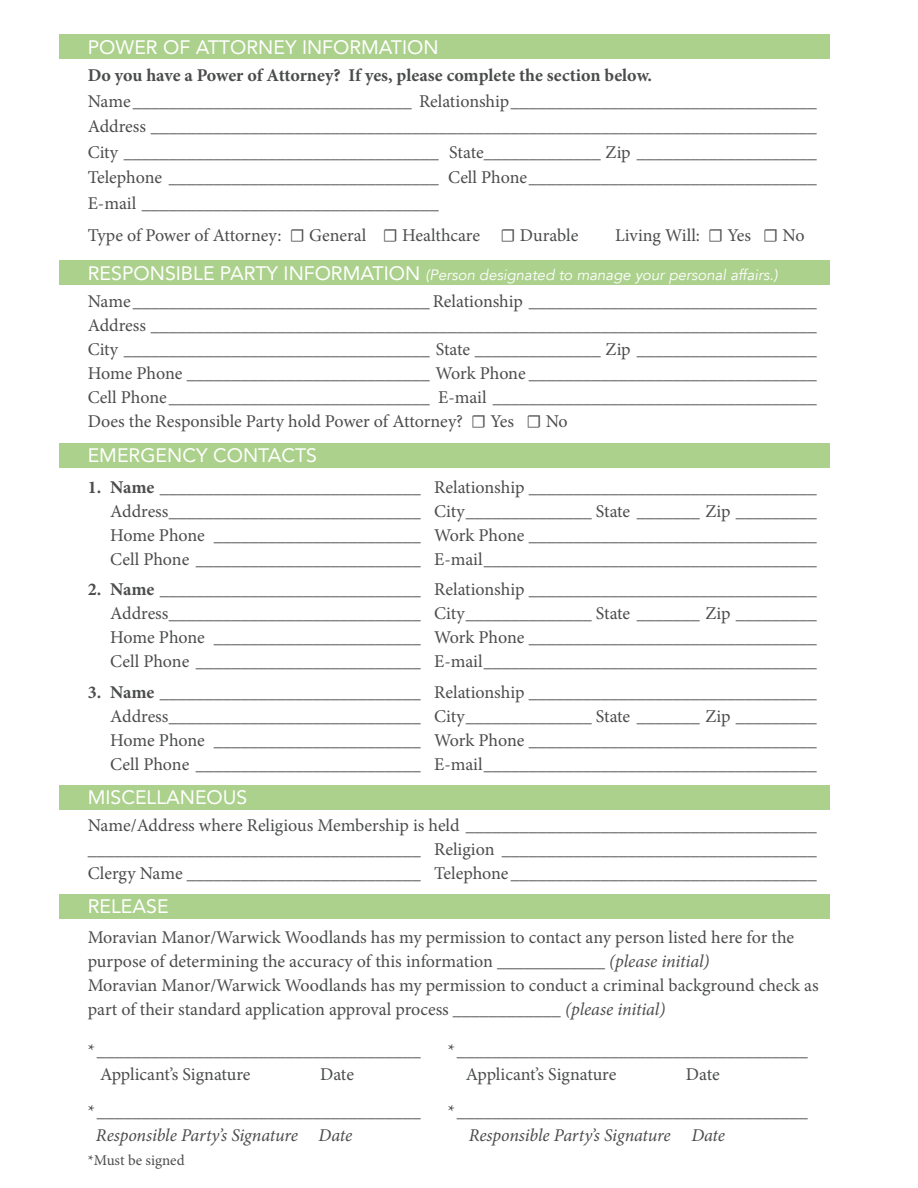
<style>
.page{position:relative;width:918px;height:1188px;background:#fff}
.page>*{position:absolute;margin:0;border:0;box-sizing:border-box;transform-origin:0 0}
.t1{font:19.5px "Avenir";color:#fff}
.Paragraph_Style_1{font:18px/24px "Minion Pro";letter-spacing:-.005em;color:#4b4c4d}
.t2{font:italic 18px "Minion Pro";letter-spacing:-.01em;color:#4b4c4d}
.Paragraph_Style_1-2{font:700 18px "Minion Pro";letter-spacing:-.005em;color:#4b4c4d}
.t3{font:italic 15px "Avenir";color:#fff}
.t4{font:15px "Minion Pro";color:#4b4c4d}
.s1{font-style:normal;font-size:19.5px}
.s2{font-weight:700}
.s3{font-style:italic}
</style>
<div class="page">
<div style="left:59px;top:443px;width:771px;height:24px;background:#acd18c"></div>
<div style="left:59px;top:785px;width:771px;height:24px;background:#acd18c"></div>
<div style="left:59px;top:894px;width:771px;height:24px;background:#acd18c"></div>
<div style="left:59px;top:260px;width:771px;height:24px;background:#acd18c"></div>
<div style="left:59px;top:35px;width:771px;height:24px;background:#acd18c"></div>
<p class="t1" style="left:88px;top:32px;width:352px">POWER OF ATTORNEY INFORMATION</p>
<p class="Paragraph_Style_1-2" style="left:88px;top:63px;width:566px">Do you have a Power of Attorney? If yes, please complete the section below.</p>
<p class="Paragraph_Style_1" style="left:88px;top:89px;width:730px">Name_______________________________ Relationship__________________________________</p>
<p class="Paragraph_Style_1" style="left:88px;top:114px;width:730px">Address __________________________________________________________________________</p>
<p class="Paragraph_Style_1" style="left:88px;top:140px;width:730px">City ___________________________________ State_____________ Zip ____________________</p>
<p class="Paragraph_Style_1" style="left:88px;top:165px;width:730px">Telephone ______________________________ Cell Phone________________________________</p>
<p class="Paragraph_Style_1" style="left:88px;top:191px;width:352px">E-mail _________________________________</p>
<p class="Paragraph_Style_1" style="left:88px;top:223px;width:492px">Type of Power of Attorney: ☐ General ☐ Healthcare ☐ Durable</p>
<p class="Paragraph_Style_1" style="left:615px;top:223px;width:191px">Living Will: ☐ Yes ☐ No</p>
<p class="t3" style="left:88px;top:265px;width:691px"><span class="s1">RESPONSIBLE PARTY INFORMATION</span> (Person designated to manage your personal affairs.)</p>
<p class="Paragraph_Style_1" style="left:88px;top:289px;width:730px">Name_________________________________ Relationship ________________________________</p>
<p class="Paragraph_Style_1" style="left:88px;top:313px;width:730px">Address __________________________________________________________________________</p>
<p class="Paragraph_Style_1" style="left:88px;top:337px;width:730px">City __________________________________ State ______________ Zip ____________________</p>
<p class="Paragraph_Style_1" style="left:88px;top:361px;width:731px">Home Phone ___________________________ Work Phone ________________________________</p>
<p class="Paragraph_Style_1" style="left:88px;top:385px;width:730px">Cell Phone_____________________________ E-mail ____________________________________</p>
<p class="Paragraph_Style_1" style="left:88px;top:409px;width:482px">Does the Responsible Party hold Power of Attorney? ☐ Yes ☐ No</p>
<p class="t1" style="left:88px;top:440px;width:231px">EMERGENCY CONTACTS</p>
<p class="Paragraph_Style_1" style="left:88px;top:475px;width:730px"><span class="s2">1. Name</span> _____________________________ Relationship ________________________________</p>
<p class="Paragraph_Style_1" style="left:110px;top:499px;width:708px">Address____________________________ City______________ State _______ Zip _________</p>
<p class="Paragraph_Style_1" style="left:110px;top:523px;width:708px">Home Phone _______________________ Work Phone ________________________________</p>
<p class="Paragraph_Style_1" style="left:110px;top:547px;width:708px">Cell Phone _________________________ E-mail_____________________________________</p>
<p class="Paragraph_Style_1" style="left:88px;top:578px;width:730px"><span class="s2">2. Name</span> _____________________________ Relationship ________________________________</p>
<p class="Paragraph_Style_1" style="left:110px;top:602px;width:708px">Address____________________________ City______________ State _______ Zip _________</p>
<p class="Paragraph_Style_1" style="left:110px;top:626px;width:708px">Home Phone _______________________ Work Phone ________________________________</p>
<p class="Paragraph_Style_1" style="left:110px;top:650px;width:708px">Cell Phone _________________________ E-mail_____________________________________</p>
<p class="Paragraph_Style_1" style="left:88px;top:681px;width:730px"><span class="s2">3. Name</span> _____________________________ Relationship ________________________________</p>
<p class="Paragraph_Style_1" style="left:110px;top:705px;width:708px">Address____________________________ City______________ State _______ Zip _________</p>
<p class="Paragraph_Style_1" style="left:110px;top:729px;width:708px">Home Phone _______________________ Work Phone ________________________________</p>
<p class="Paragraph_Style_1" style="left:110px;top:753px;width:708px">Cell Phone _________________________ E-mail_____________________________________</p>
<p class="t1" style="left:88px;top:782px;width:161px">MISCELLANEOUS</p>
<p class="Paragraph_Style_1" style="left:88px;top:814px;width:730px">Name/Address where Religious Membership is held _______________________________________</p>
<p class="Paragraph_Style_1" style="left:88px;top:838px;width:730px">_____________________________________ Religion ___________________________________</p>
<p class="Paragraph_Style_1" style="left:88px;top:862px;width:730px">Clergy Name __________________________ Telephone__________________________________</p>
<p class="t1" style="left:88px;top:891px;width:82px">RELEASE</p>
<p class="Paragraph_Style_1" style="left:88px;top:926px;width:708px">Moravian Manor/Warwick Woodlands has my permission to contact any person listed here for the purpose of determining the accuracy of this information ____________ <span class="s3">(please initial)</span></p>
<p class="Paragraph_Style_1" style="left:88px;top:974px;width:732px">Moravian Manor/Warwick Woodlands has my permission to conduct a criminal background check as part of their standard application approval process ____________ <span class="s3">(please initial)</span></p>
<p class="Paragraph_Style_1" style="left:88px;top:1038px;width:334px">*____________________________________</p>
<p class="Paragraph_Style_1" style="left:448px;top:1038px;width:361px">*_______________________________________</p>
<p class="Paragraph_Style_1" style="left:100px;top:1062px;width:152px">Applicant’s Signature</p>
<p class="Paragraph_Style_1" style="left:320px;top:1062px;width:35px">Date</p>
<p class="Paragraph_Style_1" style="left:466px;top:1062px;width:152px">Applicant’s Signature</p>
<p class="Paragraph_Style_1" style="left:686px;top:1062px;width:35px">Date</p>
<p class="Paragraph_Style_1" style="left:88px;top:1100px;width:334px">*____________________________________</p>
<p class="Paragraph_Style_1" style="left:448px;top:1100px;width:361px">*_______________________________________</p>
<p class="t2" style="left:96px;top:1123px;width:258px">Responsible Party’s Signature Date</p>
<p class="t2" style="left:469px;top:1123px;width:258px">Responsible Party’s Signature Date</p>
<p class="t4" style="left:88px;top:1150px;width:98px">*Must be signed</p>
</div>
